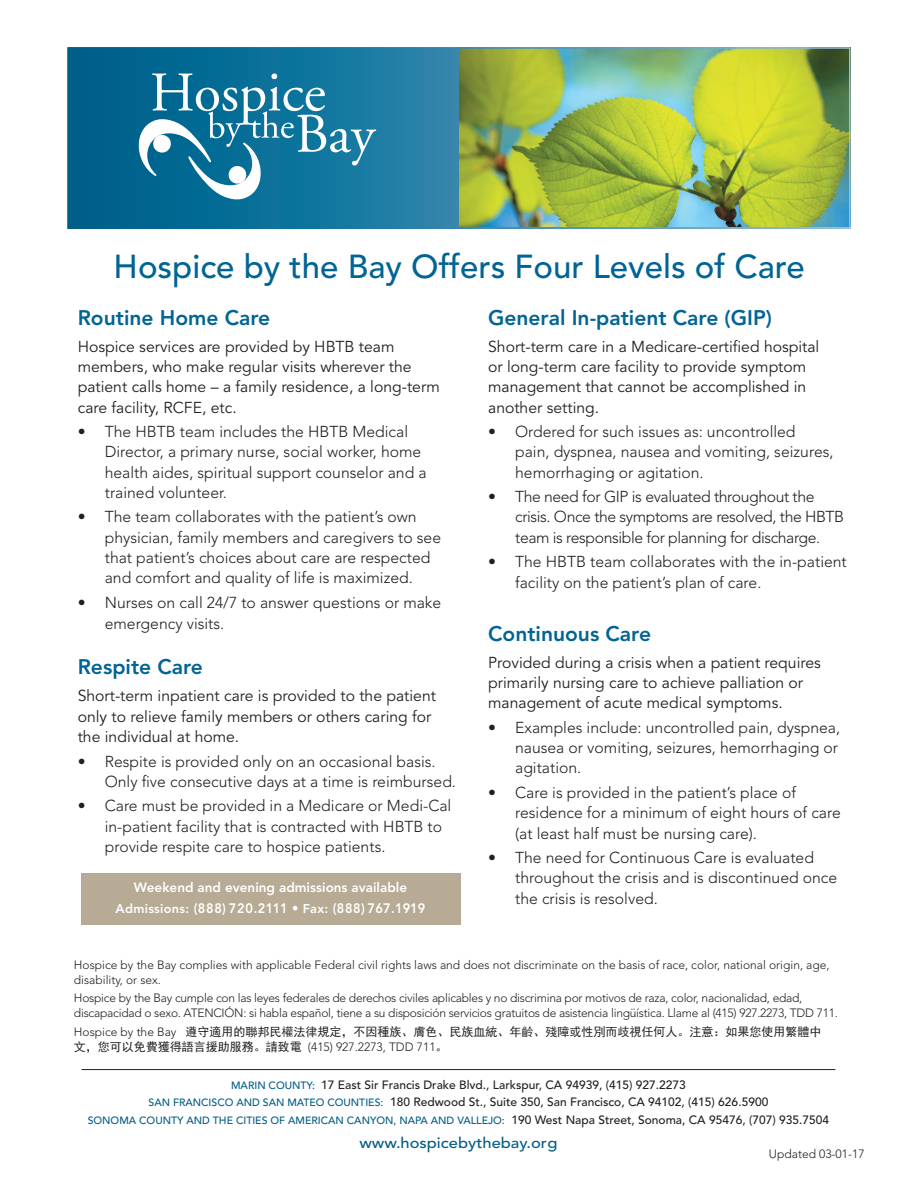
<style>
.page{position:relative;width:918px;height:1188px;background:#fff}
.page>*{position:absolute;margin:0;border:0;box-sizing:border-box;transform-origin:0 0}
.t1{font:500 33px "Avenir LT Std";color:#006494}
.t2{font:800 21px "Avenir LT Std";color:#006494}
.t3{font:300 15.75px/20.2px "Avenir LT Std";color:#231f20}
.t4{font:15.75px/20.2px "Avenir LT Std";color:#231f20}
.t5{font:300 15.75px/20.2px "Avenir LT Std";letter-spacing:-.025em;color:#231f20}
.t6{font:500 15px "Avenir LT Std";color:#005d87;scale:1.1 1}
.t7{font:800 13.65px "Avenir LT Std";letter-spacing:.025em;color:#fff;scale:.93 1}
.t8{font:800 13.5px "Avenir LT Std";color:#fff}
.t9{font:300 12px/15px "Avenir LT Std";letter-spacing:-.02em;color:#231f20}
.t10{font:500 12px "Avenir LT Std";color:#231f20}
.t11{font:300 12px/15px "Avenir LT Std";color:#231f20}
.t12{font:12px/15px "Sim Hei";color:#231f20}
.t13{font:500 10.5px "Avenir LT Std";color:#005d87}
.s1{font-size:12.75px}
.s2{font-family:"Avenir LT Std";font-weight:300}
.s3{font-size:10.5px;color:#005d87}
.s4{font-size:12px;color:#231f20}
</style>
<div class="page">
<svg style="left:71px;top:50px;width:388px;height:176px;background:#13729a"></svg>
<div style="left:81px;top:873px;width:379px;height:51px;background:#b8ab95"></div>
<svg style="left:134px;top:73px;width:242px;height:127px;background:#3589aa"></svg>
<img style="left:459px;top:50px;width:388px;height:176px">
<hr style="left:82px;top:1069px;width:753px;height:1px;background:#231f20">
<p class="t1" style="left:114px;top:247px;width:693px">Hospice by the Bay Offers Four Levels of Care</p>
<p class="t2" style="left:78px;top:305px;width:194px">Routine Home Care</p>
<p class="t4" style="left:78px;top:337px;width:364px">Hospice services are provided by HBTB team members, who make regular visits wherever the patient calls home – a family residence, a long-term care facility, RCFE, etc.</p>
<p class="t3" style="left:105px;top:422px;width:323px;text-indent:-27px">• The HBTB team includes the HBTB Medical Director, a primary nurse, social worker, home health aides, spiritual support counselor and a trained volunteer.</p>
<p class="t3" style="left:105px;top:507px;width:338px;text-indent:-27px">• The team collaborates with the patient’s own physician, family members and caregivers to see that patient’s choices about care are respected and comfort and quality of life is maximized.</p>
<p class="t3" style="left:105px;top:592px;width:338px;line-height:21px;text-indent:-27px">• Nurses on call 24/7 to answer questions or make emergency visits.</p>
<p class="t2" style="left:78px;top:655px;width:127px">Respite Care</p>
<p class="t4" style="left:78px;top:686px;width:360px">Short-term inpatient care is provided to the patient only to relieve family members or others caring for the individual at home.</p>
<p class="t3" style="left:105px;top:751px;width:353px;text-indent:-27px">• Respite is provided only on an occasional basis.<br>Only five consecutive days at a time is reimbursed.</p>
<p class="t3" style="left:105px;top:796px;width:348px;text-indent:-27px">• Care must be provided in a Medicare or Medi-Cal in-patient facility that is contracted with HBTB to provide respite care to hospice patients.</p>
<p class="t2" style="left:488px;top:305px;width:285px">General In-patient Care (GIP)</p>
<p class="t4" style="left:488px;top:337px;width:333px">Short-term care in a Medicare-certified hospital or long-term care facility to provide symptom management that cannot be accomplished in another setting.</p>
<p class="t3" style="left:515px;top:422px;width:320px;text-indent:-27px">• Ordered for such issues as: uncontrolled pain, dyspnea, nausea and vomiting, seizures, hemorrhaging or agitation.</p>
<p class="t5" style="left:515px;top:487px;width:331px;text-indent:-27px">• The need for GIP is evaluated throughout the crisis. Once the symptoms are resolved, the HBTB team is responsible for planning for discharge.</p>
<p class="t3" style="left:515px;top:551px;width:333px;line-height:21px;text-indent:-27px">• The HBTB team collaborates with the in-patient facility on the patient’s plan of care.</p>
<p class="t2" style="left:488px;top:621px;width:164px">Continuous Care</p>
<p class="t4" style="left:488px;top:653px;width:334px">Provided during a crisis when a patient requires primarily nursing care to achieve palliation or management of acute medical symptoms.</p>
<p class="t3" style="left:515px;top:717px;width:327px;text-indent:-27px">• Examples include: uncontrolled pain, dyspnea, nausea or vomiting, seizures, hemorrhaging or agitation.</p>
<p class="t3" style="left:515px;top:783px;width:327px;text-indent:-27px">• Care is provided in the patient’s place of residence for a minimum of eight hours of care (at least half must be nursing care).</p>
<p class="t3" style="left:515px;top:848px;width:324px;text-indent:-27px">• The need for Continuous Care is evaluated throughout the crisis and is discontinued once the crisis is resolved.</p>
<p class="t8" style="left:134px;top:879px;width:275px">Weekend and evening admissions available</p>
<p class="t7" style="left:116px;top:900px;width:335px"><span class="s1">Admissions:</span> (888) 720.2111 • <span class="s1">Fax:</span> (888) 767.1919</p>
<p class="t11" style="left:74px;top:958px;width:757px">Hospice by the Bay complies with applicable Federal civil rights laws and does not discriminate on the basis of race, color, national origin, age, disability, or sex.</p>
<p class="t9" style="left:74px;top:991px;width:765px">Hospice by the Bay cumple con las leyes federales de derechos civiles aplicables y no discrimina por motivos de raza, color, nacionalidad, edad, discapacidad o sexo. ATENCIÓN: si habla español, tiene a su disposición servicios gratuitos de asistencia lingüística. Llame al (415) 927.2273, TDD 711.</p>
<p class="t12" style="left:74px;top:1024px;width:749px"><span class="s2">Hospice by the Bay</span> 遵守適用的聯邦民權法律規定，不因種族、膚色、民族血統、年齡、殘障或性別而歧視任何人。注意：如果您使用繁體中文，您可以免費獲得語言援助服務。請致電 <span class="s2">(415) 927.2273, TDD 711</span>。</p>
<p class="t10" style="left:231px;top:1078px;width:456px"><span class="s3">MARIN COUNTY:</span> 17 East Sir Francis Drake Blvd., Larkspur, CA 94939, (415) 927.2273</p>
<p class="t10" style="left:149px;top:1094px;width:621px"><span class="s3">SAN FRANCISCO AND SAN MATEO COUNTIES:</span> 180 Redwood St., Suite 350, San Francisco, CA 94102, (415) 626.5900</p>
<p class="t13" style="left:88px;top:1114px;width:743px">SONOMA COUNTY AND THE CITIES OF AMERICAN CANYON, NAPA AND VALLEJO: <span class="s4">190 West Napa Street, Sonoma, CA 95476, (707) 935.7504</span></p>
<p class="t6" style="left:359px;top:1134px;width:182px">www.hospicebythebay.org</p>
<p class="t11" style="left:769px;top:1147px;width:97px">Updated 03-01-17</p>
</div>
